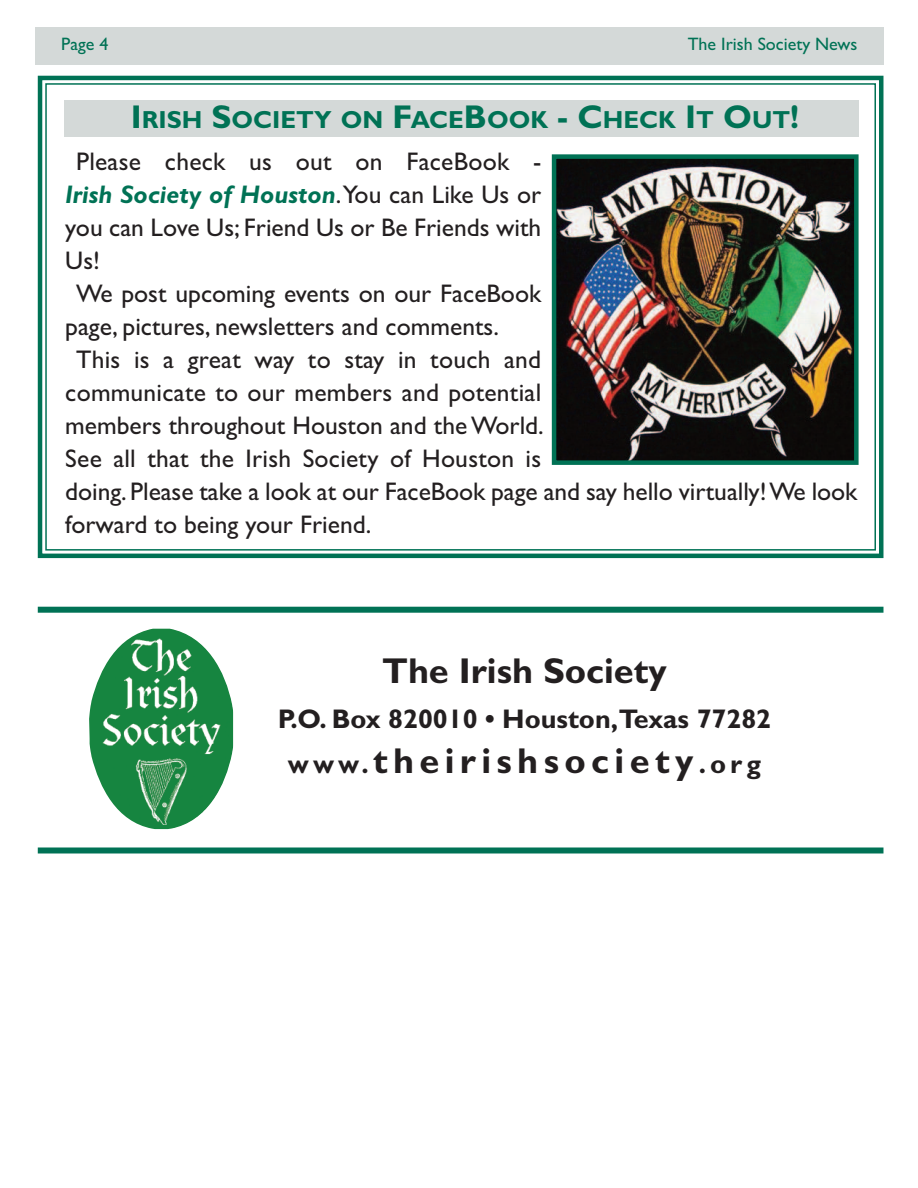
<style>
.page{position:relative;width:918px;height:1188px;background:#fff}
.page>*{position:absolute;margin:0;border:0;box-sizing:border-box;transform-origin:0 0}
.t1{font:700 36px "Gill Sans";letter-spacing:.15em;color:#231f20}
.t2{font:700 36px "Gill Sans";color:#231f20}
.t3{font:700 27px "Gill Sans";color:#231f20}
.t4{font:25.5px "Gill Sans";color:#231f20}
.t5{font:italic 700 25.5px "Gill Sans";color:#007255}
.t6{font:700 24.75px "Gill Sans";color:#007255}
.t7{font:18px "Gill Sans";color:#007255}
.s1{font-size:33px}
.s2{font-weight:400;font-style:normal;color:#231f20}
.s3{font-size:27px}
</style>
<div class="page">
<div style="left:35px;top:27px;width:848px;height:38px;background:#d4d9d8"></div>
<div style="left:38px;top:76px;width:845px;height:482px;border:4px solid #007255"></div>
<div style="left:64px;top:100px;width:795px;height:37px;background:#d4d9d8"></div>
<img style="left:89px;top:629px;width:144px;height:200px">
<img style="left:557px;top:159px;width:297px;height:301px">
<div style="left:552px;top:154px;width:307px;height:311px;border:4px solid #007255"></div>
<div style="left:38px;top:607px;width:845px;height:6px;background:#007255"></div>
<div style="left:38px;top:848px;width:845px;height:6px;background:#007255"></div>
<p class="t7" style="left:61px;top:34px;width:49px">Page 4</p>
<p class="t7" style="left:688px;top:34px;width:171px">The Irish Society News</p>
<p class="t6" style="left:131px;top:105px;width:670px"><span class="s1">I</span>RISH <span class="s1">S</span>OCIETY ON <span class="s1">F</span>ACE<span class="s1">B</span>OOK <span class="s1">- C</span>HECK <span class="s1">I</span>T <span class="s1">O</span>UT<span class="s1">!</span></p>
<p class="t4" style="left:76px;top:146px;width:467px">Please check us out on FaceBook -</p>
<p class="t5" style="left:65px;top:179px;width:478px">Irish Society of Houston<span class="s2">.You can Like Us or</span></p>
<p class="t4" style="left:65px;top:212px;width:478px">you can Love Us; Friend Us or Be Friends with</p>
<p class="t4" style="left:65px;top:245px;width:36px">Us!</p>
<p class="t4" style="left:76px;top:278px;width:467px">We post upcoming events on our FaceBook</p>
<p class="t4" style="left:65px;top:311px;width:435px">page, pictures, newsletters and comments.</p>
<p class="t4" style="left:76px;top:344px;width:467px">This is a great way to stay in touch and</p>
<p class="t4" style="left:65px;top:377px;width:478px">communicate to our members and potential</p>
<p class="t4" style="left:65px;top:410px;width:480px">members throughout Houston and theWorld.</p>
<p class="t4" style="left:65px;top:443px;width:478px">See all that the Irish Society of Houston is</p>
<p class="t4" style="left:65px;top:476px;width:794px">doing. Please take a look at our FaceBook page and say hello virtually!We look</p>
<p class="t4" style="left:65px;top:509px;width:308px">forward to being your Friend.</p>
<h1 class="t2" style="left:382px;top:650px;width:286px">The Irish Society</h1>
<p class="t3" style="left:278px;top:703px;width:495px">P.O. Box 820010 • Houston,Texas 77282</p>
<h1 class="t1" style="left:288px;top:740px;width:475px"><span class="s3">www.</span>theirishsociety<span class="s3">.org</span></h1>
</div>
